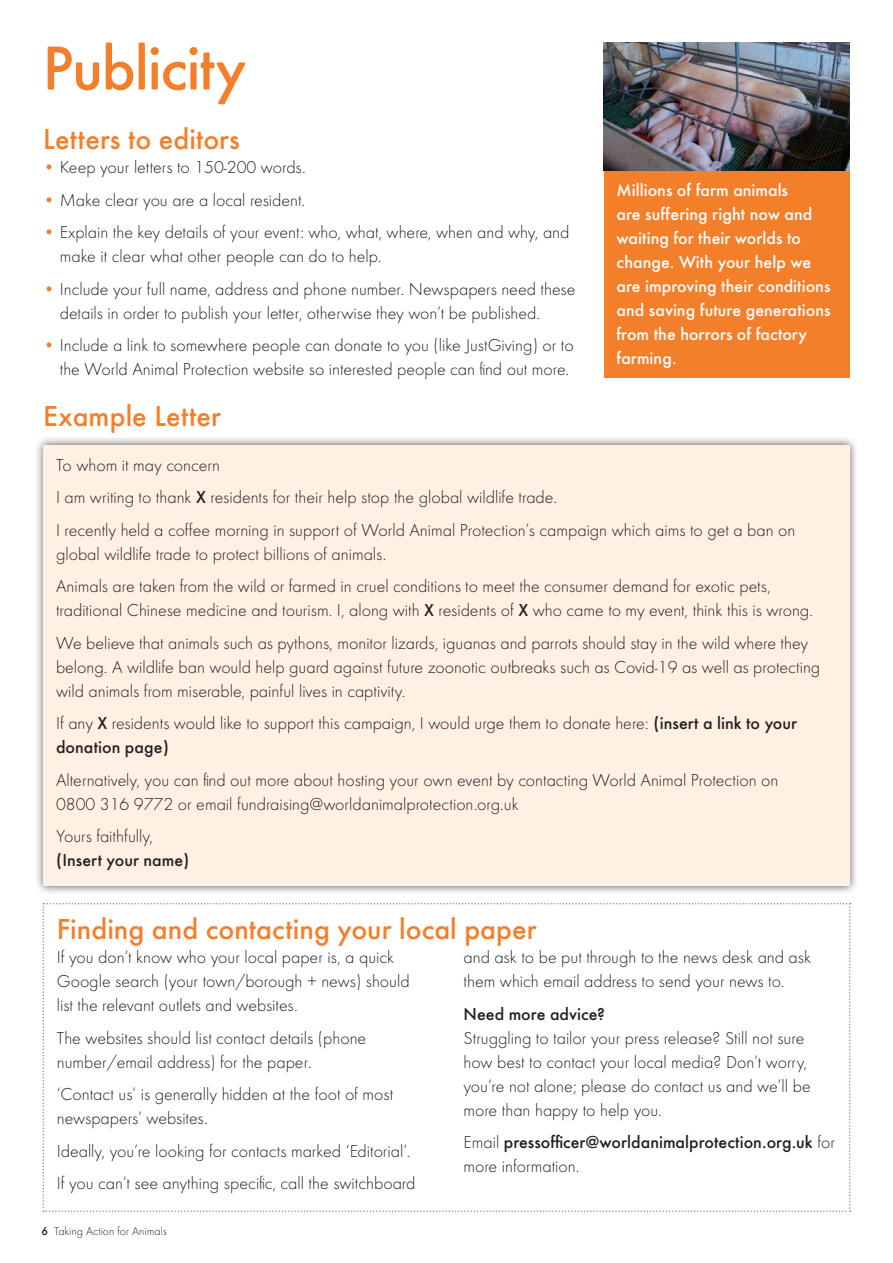
<style>
.page{position:relative;width:893px;height:1263px;background:#fff}
.page>*{position:absolute;margin:0;border:0;box-sizing:border-box;transform-origin:0 0}
.t1{font:500 64.5px "Futura Round";letter-spacing:-.02em;color:#f47f2a}
.t2{font:500 30px "Futura Round";color:#f47f2a}
.t3{font:300 18px/24px "Futura Round";color:#231f20}
.t4{font:500 18px/24px "Futura Round";color:#fff}
.t5{font:500 18px/24px "Futura Round";color:#231f20}
.t6{font:300 12px "Futura Round";color:#231f20}
.s1{font-weight:500;color:#f47f2a}
.s2{font-weight:500}
.s3{font-weight:300}
</style>
<div class="page">
<div style="left:34px;top:436px;width:825px;height:458px;background:#231f20;opacity:.75"></div>
<div style="left:43px;top:445px;width:807px;height:440px;background:#fef0e3"></div>
<div style="left:604px;top:170px;width:246px;height:207px;background:#f47f2a"></div>
<img style="left:604px;top:43px;width:246px;height:127px">
<svg style="left:43px;top:903px;width:808px;height:309px"></svg>
<p class="t1" style="left:43px;top:20px;width:205px">Publicity</p>
<p class="t2" style="left:43px;top:117px;width:198px">Letters to editors</p>
<p class="t3" style="left:43px;top:155px;width:264px"><span class="s1">•</span> Keep your letters to 150-200 words.</p>
<p class="t3" style="left:43px;top:187px;width:264px"><span class="s1">•</span> Make clear you are a local resident.</p>
<p class="t3" style="left:60px;top:220px;width:511px;text-indent:-17px"><span class="s1">•</span> Explain the key details of your event: who, what, where, when and why, and make it clear what other people can do to help.</p>
<p class="t3" style="left:60px;top:276px;width:517px;text-indent:-17px"><span class="s1">•</span> Include your full name, address and phone number. Newspapers need these details in order to publish your letter, otherwise they won’t be published.</p>
<p class="t3" style="left:43px;top:333px;width:532px;text-align:right"><span class="s1">•</span> Include a link to somewhere people can donate to you (like JustGiving) or to the World Animal Protection website so interested people can find out more.</p>
<p class="t2" style="left:43px;top:394px;width:179px">Example Letter</p>
<p class="t3" style="left:56px;top:452px;width:166px">To whom it may concern</p>
<p class="t3" style="left:56px;top:485px;width:503px">I am writing to thank <span class="s2">X</span> residents for their help stop the global wildlife trade.</p>
<p class="t3" style="left:56px;top:517px;width:741px">I recently held a coffee morning in support of World Animal Protection’s campaign which aims to get a ban on global wildlife trade to protect billions of animals.</p>
<p class="t3" style="left:56px;top:574px;width:758px">Animals are taken from the wild or farmed in cruel conditions to meet the consumer demand for exotic pets, traditional Chinese medicine and tourism. I, along with <span class="s2">X</span> residents of <span class="s2">X</span> who came to my event, think this is wrong.</p>
<p class="t3" style="left:56px;top:630px;width:766px">We believe that animals such as pythons, monitor lizards, iguanas and parrots should stay in the wild where they belong. A wildlife ban would help guard against future zoonotic outbreaks such as Covid-19 as well as protecting wild animals from miserable, painful lives in captivity.</p>
<p class="t3" style="left:56px;top:711px;width:743px">If any <span class="s2">X</span> residents would like to support this campaign, I would urge them to donate here: <span class="s2">(insert a link to your donation page)</span></p>
<p class="t3" style="left:56px;top:767px;width:724px">Alternatively, you can find out more about hosting your own event by contacting World Animal Protection on<br>0800 316 9772 or email fundraising@worldanimalprotection.org.uk</p>
<p class="t3" style="left:56px;top:824px;width:135px">Yours faithfully, <span class="s2">(Insert your name)</span></p>
<p class="t4" style="left:617px;top:177px;width:216px">Millions of farm animals<br>are suffering right now and waiting for their worlds to change. With your help we are improving their conditions and saving future generations from the horrors of factory farming.</p>
<p class="t2" style="left:57px;top:907px;width:481px">Finding and contacting your local paper</p>
<p class="t3" style="left:57px;top:944px;width:354px">If you don’t know who your local paper is, a quick<br>Google search (your town/borough + news) should list the relevant outlets and websites.</p>
<p class="t3" style="left:57px;top:1025px;width:311px">The websites should list contact details (phone number/email address) for the paper.</p>
<p class="t3" style="left:57px;top:1081px;width:338px">‘Contact us’ is generally hidden at the foot of most newspapers’ websites.</p>
<p class="t3" style="left:57px;top:1138px;width:355px">Ideally, you’re looking for contacts marked ‘Editorial’.</p>
<p class="t3" style="left:57px;top:1170px;width:360px">If you can’t see anything specific, call the switchboard</p>
<p class="t3" style="left:463px;top:944px;width:349px">and ask to be put through to the news desk and ask them which email address to send your news to.</p>
<p class="t3" style="left:463px;top:1001px;width:349px"><span class="s2">Need more advice?<br></span>Struggling to tailor your press release? Still not sure how best to contact your local media? Don’t worry, you’re not alone; please do contact us and we’ll be more than happy to help you.</p>
<p class="t5" style="left:463px;top:1129px;width:373px"><span class="s3">Email</span> pressofficer@worldanimalprotection.org.uk <span class="s3">for more information.</span></p>
<p class="t6" style="left:41px;top:1223px;width:127px"><span class="s2">6</span> Taking Action for Animals</p>
</div>
